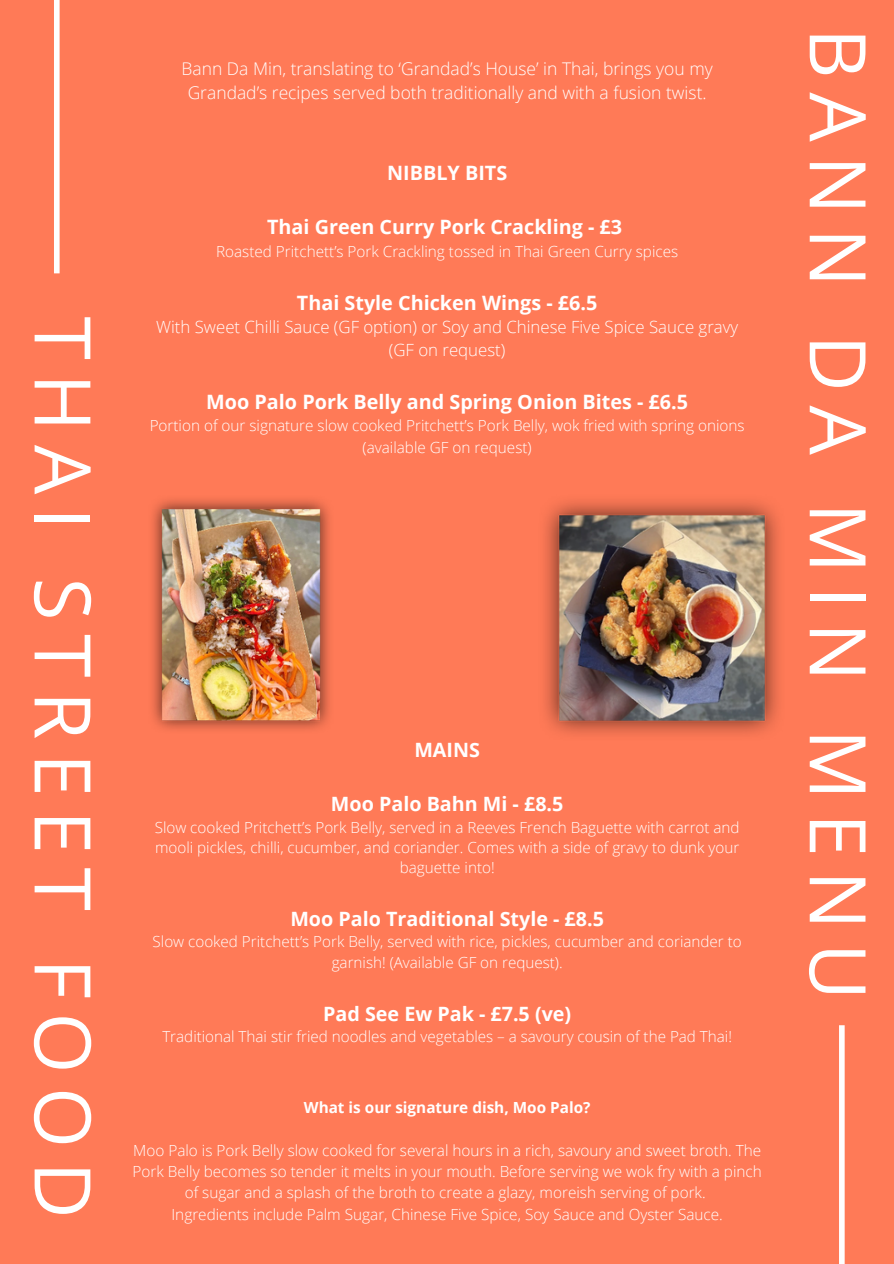
<style>
.page{position:relative;width:894px;height:1264px;background:#fff}
.page>*{position:absolute;margin:0;border:0;box-sizing:border-box;transform-origin:0 0}
.t1{font:78px "Open Sans";letter-spacing:.175em;color:#fff}
.t2{font:700 19.8px "Open Sans";color:#fff}
.t3{font:700 19.65px "Open Sans";color:#fff}
.t4{font:300 17.4px/23.7px "Open Sans";color:#fff;text-align:center}
.t5{font:300 16.8px/22.5px "Open Sans";color:#fff;text-align:center}
.t6{font:300 15.3px/21.5px "Open Sans";color:#fff;text-align:center}
.t7{font:700 15.3px "Open Sans";color:#fff}
.t8{font:300 15.15px/20.2px "Open Sans";color:#fff;text-align:center}
</style>
<div class="page">
<div style="left:0;top:0;width:893px;height:1263px;background:#ff7a57"></div>
<div style="left:838px;top:1025px;width:6px;height:238px;background:#fff"></div>
<div style="left:54px;top:0;width:6px;height:273px;background:#fff"></div>
<img style="left:152px;top:499px;width:178px;height:231px">
<img style="left:544px;top:500px;width:235px;height:235px">
<h1 class="t1" style="left:118px;top:316px;width:903px;rotate:90deg">THAI STREET FOOD</h1>
<p class="t4" style="left:181px;top:57px;width:532px">Bann Da Min, translating to ‘Grandad’s House’ in Thai, brings you my<br>Grandad’s recipes served both traditionally and with a fusion twist.</p>
<p class="t2" style="left:387px;top:159px;width:122px">NIBBLY BITS</p>
<p class="t2" style="left:267px;top:213px;width:356px">Thai Green Curry Pork Crackling - £3</p>
<p class="t6" style="left:216px;top:240px;width:463px">Roasted Pritchett’s Pork Crackling tossed in Thai Green Curry spices</p>
<p class="t2" style="left:297px;top:288px;width:302px">Thai Style Chicken Wings - £6.5</p>
<p class="t5" style="left:156px;top:315px;width:583px">With Sweet Chilli Sauce (GF option) or Soy and Chinese Five Spice Sauce gravy (GF on request)</p>
<p class="t2" style="left:206px;top:387px;width:483px">Moo Palo Pork Belly and Spring Onion Bites - £6.5</p>
<p class="t6" style="left:150px;top:414px;width:596px">Portion of our signature slow cooked Pritchett’s Pork Belly, wok fried with spring onions (available GF on request)</p>
<p class="t3" style="left:414px;top:736px;width:67px">MAINS</p>
<p class="t3" style="left:331px;top:790px;width:234px">Moo Palo Bahn Mi - £8.5</p>
<p class="t8" style="left:155px;top:816px;width:586px">Slow cooked Pritchett’s Pork Belly, served in a Reeves French Baguette with carrot and mooli pickles, chilli, cucumber, and coriander. Comes with a side of gravy to dunk your baguette into!</p>
<p class="t3" style="left:290px;top:905px;width:315px">Moo Palo Traditional Style - £8.5</p>
<p class="t8" style="left:152px;top:931px;width:590px">Slow cooked Pritchett’s Pork Belly, served with rice, pickles, cucumber and coriander to garnish! (Available GF on request).</p>
<p class="t3" style="left:323px;top:999px;width:249px">Pad See Ew Pak - £7.5 (ve)</p>
<p class="t8" style="left:162px;top:1026px;width:571px">Traditional Thai stir fried noodles and vegetables – a savoury cousin of the Pad Thai!</p>
<p class="t7" style="left:304px;top:1096px;width:288px">What is our signature dish, Moo Palo?</p>
<p class="t6" style="left:132px;top:1138px;width:630px">Moo Palo is Pork Belly slow cooked for several hours in a rich, savoury and sweet broth. The Pork Belly becomes so tender it melts in your mouth. Before serving we wok fry with a pinch of sugar and a splash of the broth to create a glazy, moreish serving of pork.<br>Ingredients include Palm Sugar, Chinese Five Spice, Soy Sauce and Oyster Sauce.</p>
<h1 class="t1" style="left:892px;top:28px;width:973px;rotate:90deg">BANN DA MIN MENU</h1>
</div>
